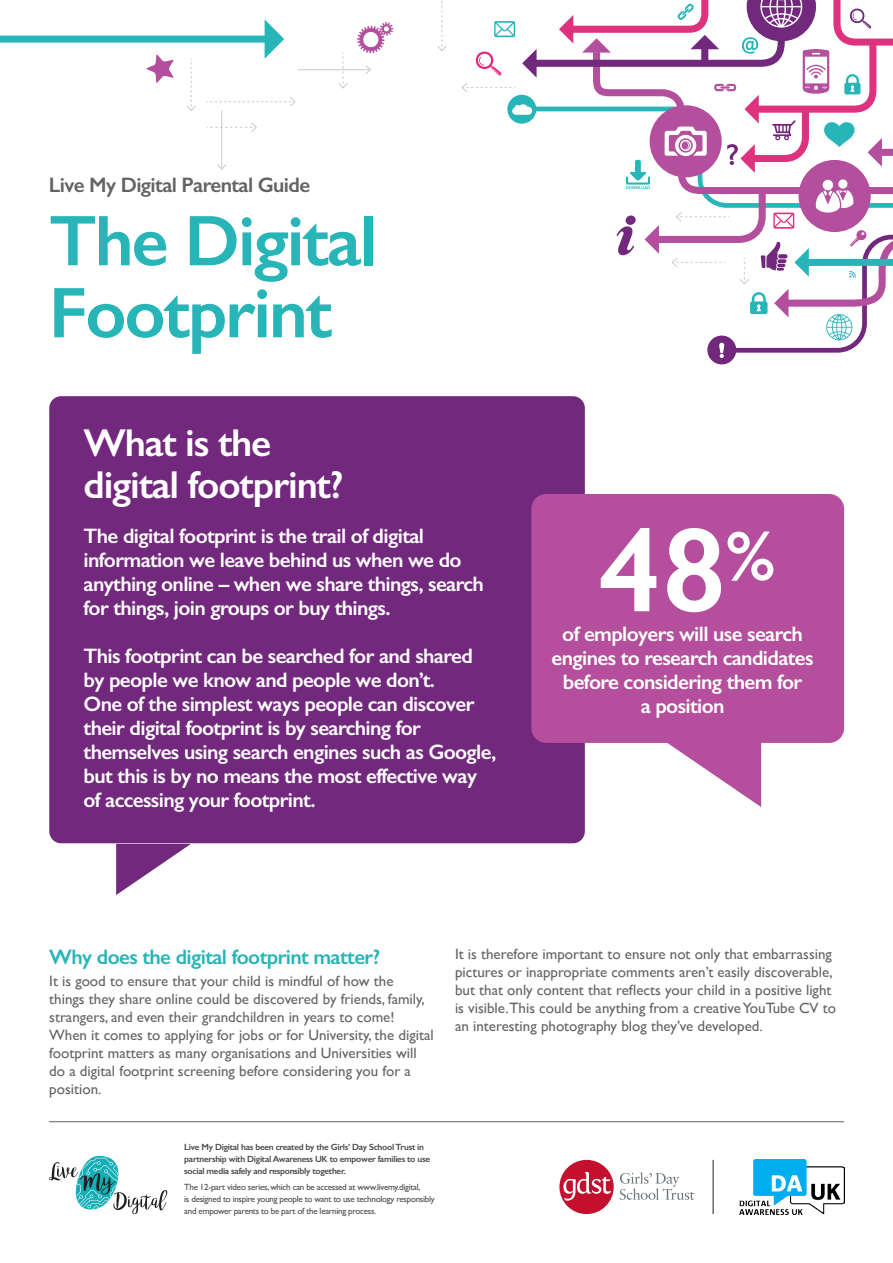
<style>
.page{position:relative;width:893px;height:1263px;background:#fff}
.page>*{position:absolute;margin:0;border:0;box-sizing:border-box;transform-origin:0 0}
.t1{font:600 120.45px "Gill Sans";color:#fff}
.t2{font:600 72px/72px "Gill Sans";letter-spacing:-.03em;color:#27b5b8}
.t3{font:600 39px/42px "Gill Sans";letter-spacing:-.03em;color:#fff}
.t4{font:600 21px/24px "Gill Sans";letter-spacing:-.03em;color:#fff}
.t5{font:600 21px "Gill Sans";letter-spacing:-.03em;color:#27b5b8}
.t6{font:600 21px "Gill Sans";letter-spacing:-.03em;color:#626362}
.t7{font:15px/18px "Gill Sans";color:#626362}
.t8{font:9px/12px "Gill Sans";letter-spacing:-.03em;color:#484948}
.t9{font:600 9px/12px "Gill Sans";letter-spacing:-.03em;color:#484948}
</style>
<div class="page">
<svg style="left:146px;top:54px;width:28px;height:29px"></svg>
<svg style="left:357px;top:22px;width:36px;height:31px"></svg>
<div style="left:0;top:36px;width:269px;height:7px;background:#27b5b8"></div>
<svg style="left:265px;top:20px;width:19px;height:39px"></svg>
<svg style="left:186px;top:59px;width:10px;height:52px"></svg>
<svg style="left:207px;top:97px;width:89px;height:10px"></svg>
<svg style="left:207px;top:123px;width:50px;height:9px"></svg>
<hr style="left:221px;top:110px;width:1px;height:59px;background:#d1d2d4">
<svg style="left:217px;top:164px;width:9px;height:6px"></svg>
<svg style="left:338px;top:53px;width:10px;height:36px"></svg>
<svg style="left:437px;top:1px;width:10px;height:50px"></svg>
<hr style="left:298px;top:69px;width:72px;height:1px;background:#d1d2d4">
<svg style="left:365px;top:65px;width:6px;height:9px"></svg>
<svg style="left:461px;top:0;width:432px;height:364px"></svg>
<hr style="left:49px;top:1121px;width:795px;height:1px;background:#626362">
<svg style="left:49px;top:396px;width:536px;height:499px;background:#803e8a"></svg>
<svg style="left:531px;top:494px;width:313px;height:313px;background:#bc65a9"></svg>
<svg style="left:620px;top:1172px;width:74px;height:28px"></svg>
<div style="left:559px;top:1160px;width:55px;height:54px;background:#c3102f;border-radius:50%"></div>
<svg style="left:563px;top:1172px;width:48px;height:29px"></svg>
<img style="left:740px;top:1160px;width:104px;height:54px">
<hr style="left:713px;top:1160px;width:1px;height:54px;background:#231f20">
<svg style="left:49px;top:1156px;width:118px;height:58px"></svg>
<p class="t6" style="left:49px;top:172px;width:263px">Live My Digital Parental Guide</p>
<p class="t2" style="left:49px;top:204px;width:330px">The Digital<br>Footprint</p>
<p class="t3" style="left:84px;top:421px;width:262px">What is the digital footprint?</p>
<p class="t4" style="left:84px;top:524px;width:402px">The digital footprint is the trail of digital information we leave behind us when we do anything online – when we share things, search for things, join groups or buy things.</p>
<p class="t4" style="left:84px;top:644px;width:414px">This footprint can be searched for and shared by people we know and people we don’t.<br>One of the simplest ways people can discover their digital footprint is by searching for themselves using search engines such as Google, but this is by no means the most effective way of accessing your footprint.</p>
<p class="t1" style="left:599px;top:498px;width:178px">48<sup>%</sup></p>
<p class="t4" style="left:552px;top:621px;width:264px;text-align:center">of employers will use search engines to research candidates before considering them for<br>a position</p>
<p class="t5" style="left:49px;top:944px;width:332px">Why does the digital footprint matter?</p>
<p class="t7" style="left:49px;top:972px;width:386px">It is good to ensure that your child is mindful of how the<br>things they share online could be discovered by friends, family, strangers, and even their grandchildren in years to come!<br>When it comes to applying for jobs or for University, the digital footprint matters as many organisations and Universities will do a digital footprint screening before considering you for a position.</p>
<p class="t9" style="left:184px;top:1141px;width:247px">Live My Digital has been created by the Girls’ Day School Trust in partnership with Digital Awareness UK to empower families to use social media safely and responsibly together.</p>
<p class="t8" style="left:184px;top:1181px;width:252px">The 12-part video series, which can be accessed at www.livemy.digital,<br>is designed to inspire young people to want to use technology responsibly and empower parents to be part of the learning process.</p>
<p class="t7" style="left:455px;top:945px;width:383px">It is therefore important to ensure not only that embarrassing pictures or inappropriate comments aren’t easily discoverable, but that only content that reflects your child in a positive light is visible.This could be anything from a creative YouTube CV to an interesting photography blog they’ve developed.</p>
</div>
